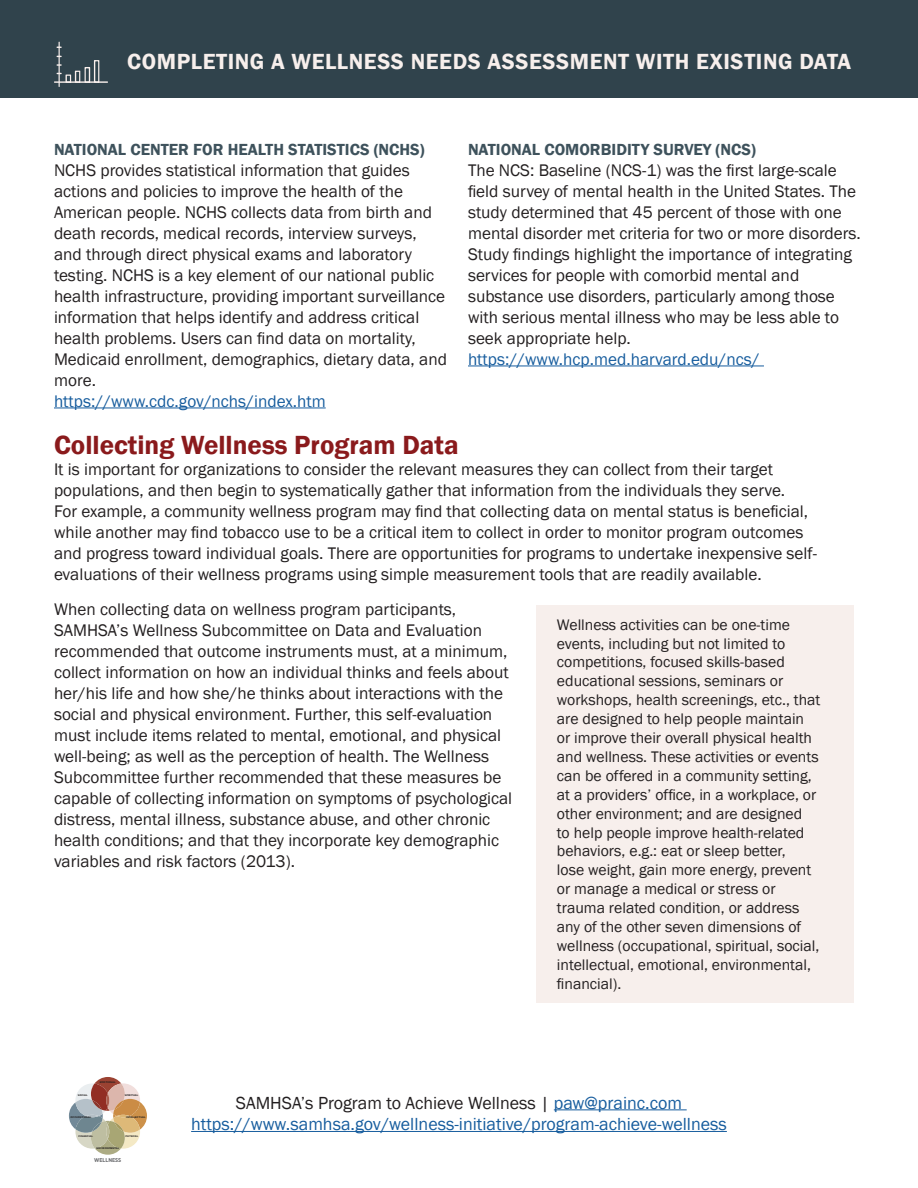
<style>
.page{position:relative;width:918px;height:1188px;background:#fff}
.page>*{position:absolute;margin:0;border:0;box-sizing:border-box;transform-origin:0 0}
.t1{font:600 27px "Franklin Gothic";color:#8a1a1c}
.t2{font:600 22.5px "Franklin Gothic";letter-spacing:.025em;color:#f7efec}
.t3{font:18px/21.6px "Franklin Gothic";color:#175d9e;text-align:center}
.t4{font:17.25px/21px "Franklin Gothic";color:#231f20}
.t5{font:17.25px "Franklin Gothic";color:#175d9e}
.t6{font:600 16.5px "Franklin Gothic";color:#3e525c}
.t7{font:15.75px/18.9px "Franklin Gothic";color:#231f20}
.t8{font:700 5.55px "Gotham Narrow";color:#6c6d70}
.t9{font:700 2.55px "Gotham";color:#211e1e}
.s1{color:#231f20}
</style>
<div class="page">
<svg style="left:69px;top:1077px;width:78px;height:78px"></svg>
<hr style="left:554px;top:1109px;width:133px;height:1px;background:#175d9e">
<hr style="left:191px;top:1131px;width:536px;height:1px;background:#175d9e">
<hr style="left:54px;top:408px;width:272px;height:1px;background:#175d9e">
<hr style="left:468px;top:366px;width:296px;height:1px;background:#175d9e">
<div style="left:536px;top:605px;width:318px;height:397px;background:#f7efec"></div>
<div style="left:0;top:0;width:918px;height:98px;background:#30434c"></div>
<svg style="left:54px;top:41px;width:54px;height:46px"></svg>
<h2 class="t2" style="left:127px;top:47px;width:726px">COMPLETING A WELLNESS NEEDS ASSESSMENT WITH EXISTING DATA</h2>
<h3 class="t6" style="left:54px;top:139px;width:372px">NATIONAL CENTER FOR HEALTH STATISTICS (NCHS)</h3>
<p class="t4" style="left:54px;top:160px;width:395px">NCHS provides statistical information that guides actions and policies to improve the health of the American people. NCHS collects data from birth and death records, medical records, interview surveys, and through direct physical exams and laboratory testing. NCHS is a key element of our national public health infrastructure, providing important surveillance information that helps identify and address critical health problems. Users can find data on mortality, Medicaid enrollment, demographics, dietary data, and more.</p>
<p class="t5" style="left:54px;top:390px;width:273px">https://www.cdc.gov/nchs/index.htm</p>
<h3 class="t6" style="left:468px;top:139px;width:289px">NATIONAL COMORBIDITY SURVEY (NCS)</h3>
<p class="t4" style="left:468px;top:160px;width:394px">The NCS: Baseline (NCS-1) was the first large-scale field survey of mental health in the United States. The study determined that 45 percent of those with one mental disorder met criteria for two or more disorders.<br>Study findings highlight the importance of integrating services for people with comorbid mental and substance use disorders, particularly among those with serious mental illness who may be less able to seek appropriate help.</p>
<p class="t5" style="left:468px;top:348px;width:293px">https://www.hcp.med.harvard.edu/ncs/</p>
<h2 class="t1" style="left:54px;top:428px;width:406px">Collecting Wellness Program Data</h2>
<p class="t4" style="left:54px;top:459px;width:765px">It is important for organizations to consider the relevant measures they can collect from their target populations, and then begin to systematically gather that information from the individuals they serve.<br>For example, a community wellness program may find that collecting data on mental status is beneficial, while another may find tobacco use to be a critical item to collect in order to monitor program outcomes and progress toward individual goals. There are opportunities for programs to undertake inexpensive self&shy;evaluations of their wellness programs using simple measurement tools that are readily available.</p>
<p class="t4" style="left:54px;top:599px;width:460px">When collecting data on wellness program participants, SAMHSA’s Wellness Subcommittee on Data and Evaluation recommended that outcome instruments must, at a minimum, collect information on how an individual thinks and feels about her/his life and how she/he thinks about interactions with the social and physical environment. Further, this self-evaluation must include items related to mental, emotional, and physical well-being; as well as the perception of health. The Wellness Subcommittee further recommended that these measures be capable of collecting information on symptoms of psychological distress, mental illness, substance abuse, and other chronic health conditions; and that they incorporate key demographic variables and risk factors (2013).</p>
<p class="t7" style="left:557px;top:615px;width:265px">Wellness activities can be one-time events, including but not limited to competitions, focused skills-based educational sessions, seminars or workshops, health screenings, etc., that are designed to help people maintain or improve their overall physical health and wellness. These activities or events can be offered in a community setting, at a providers’ office, in a workplace, or other environment; and are designed<br>to help people improve health-related behaviors, e.g.: eat or sleep better,<br>lose weight, gain more energy, prevent or manage a medical or stress or trauma related condition, or address any of the other seven dimensions of wellness (occupational, spiritual, social, intellectual, emotional, environmental, financial).</p>
<p class="t9" style="left:78px;top:1093px;width:11px">SOCIAL</p>
<p class="t9" style="left:71px;top:1115px;width:22px">OCCUPATIONAL</p>
<p class="t9" style="left:100px;top:1081px;width:17px">EMOTIONAL</p>
<p class="t9" style="left:79px;top:1134px;width:16px">FINANCIAL</p>
<p class="t9" style="left:125px;top:1093px;width:15px">SPIRITUAL</p>
<p class="t9" style="left:126px;top:1115px;width:21px">INTELLECTUAL</p>
<p class="t9" style="left:126px;top:1134px;width:14px">PHYSICAL</p>
<p class="t9" style="left:97px;top:1147px;width:24px">ENVIRONMENTAL</p>
<p class="t8" style="left:94px;top:1156px;width:29px">WELLNESS</p>
<p class="t3" style="left:191px;top:1092px;width:537px"><span class="s1">SAMHSA’s Program to Achieve Wellness |</span> paw@prainc.com https://www.samhsa.gov/wellness-initiative/program-achieve-wellness</p>
</div>
